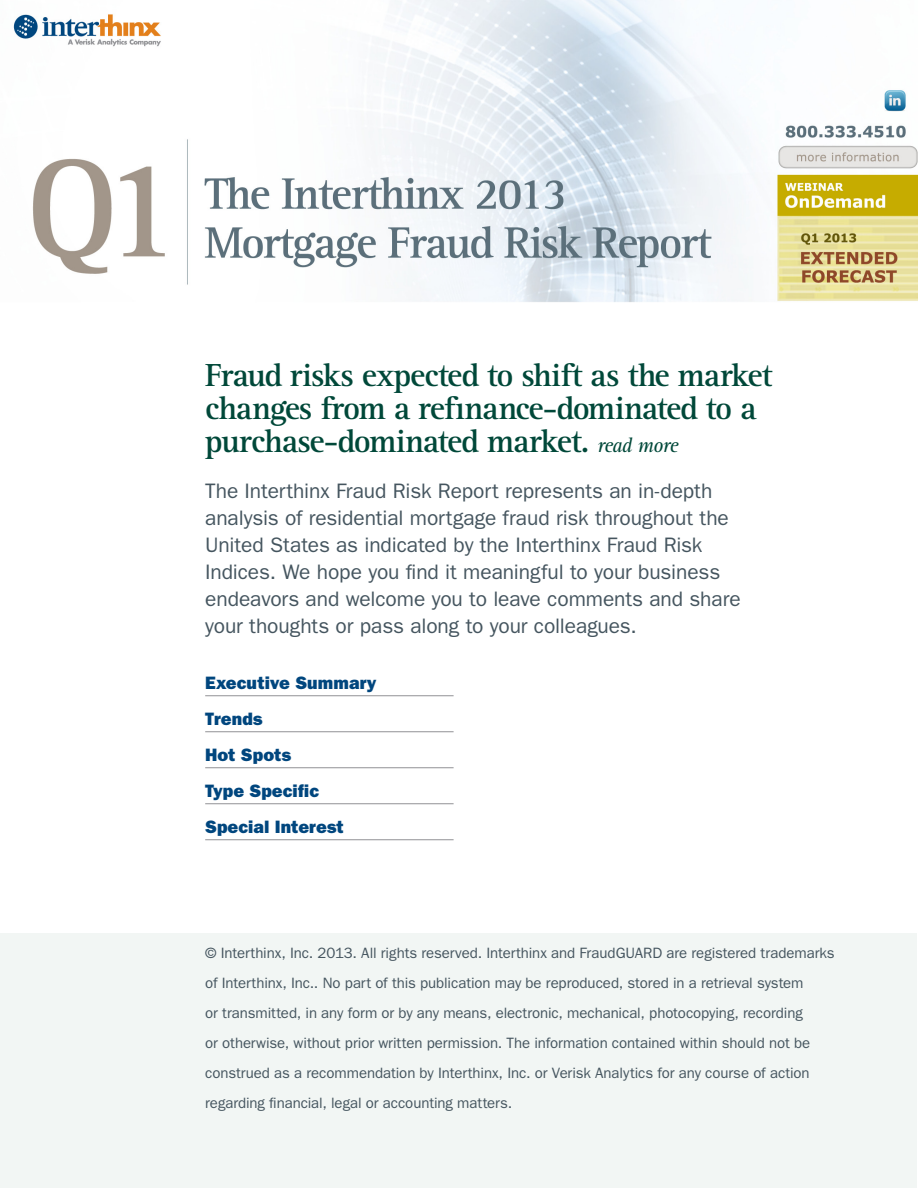
<style>
.page{position:relative;width:918px;height:1188px;background:#fff}
.page>*{position:absolute;margin:0;border:0;box-sizing:border-box;transform-origin:0 0}
.t1{font:700 33px/33px "Rotis Serif Std";letter-spacing:-.035em;color:#004839}
.t2{font:21px/27px "ITC Franklin Gothic Std";letter-spacing:-.005em;color:#45555f}
.t3{font:18px "ITC Franklin Gothic Std Hvy";color:#00467e}
.t4{font:15px/30px "ITC Franklin Gothic Std";letter-spacing:-.005em;color:#45555f}
.s1{font-weight:400;font-style:italic;font-size:21px}
</style>
<div class="page">
<div style="left:1px;top:933px;width:916px;height:254px;background:#f2f6f4"></div>
<img style="left:13px;top:0;width:905px;height:302px">
<hr style="left:205px;top:695px;width:249px;height:1px;background:#919295">
<hr style="left:205px;top:731px;width:249px;height:1px;background:#919295">
<hr style="left:205px;top:767px;width:249px;height:1px;background:#919295">
<hr style="left:205px;top:803px;width:249px;height:1px;background:#919295">
<hr style="left:205px;top:839px;width:249px;height:1px;background:#919295">
<p class="t1" style="left:205px;top:359px;width:569px">Fraud risks expected to shift as the market changes from a refinance-dominated to a purchase-dominated market. <span class="s1">read more</span></p>
<p class="t2" style="left:205px;top:478px;width:537px">The Interthinx Fraud Risk Report represents an in-depth analysis of residential mortgage fraud risk throughout the United States as indicated by the Interthinx Fraud Risk Indices. We hope you find it meaningful to your business endeavors and welcome you to leave comments and share your thoughts or pass along to your colleagues.</p>
<p class="t3" style="left:205px;top:672px;width:173px">Executive Summary</p>
<p class="t3" style="left:205px;top:708px;width:59px">Trends</p>
<p class="t3" style="left:205px;top:744px;width:87px">Hot Spots</p>
<p class="t3" style="left:205px;top:780px;width:115px">Type Specific</p>
<p class="t3" style="left:205px;top:816px;width:140px">Special Interest</p>
<p class="t4" style="left:205px;top:938px;width:631px">© Interthinx, Inc. 2013. All rights reserved. Interthinx and FraudGUARD are registered trademarks of Interthinx, Inc.. No part of this publication may be reproduced, stored in a retrieval system<br>or transmitted, in any form or by any means, electronic, mechanical, photocopying, recording<br>or otherwise, without prior written permission. The information contained within should not be construed as a recommendation by Interthinx, Inc. or Verisk Analytics for any course of action regarding financial, legal or accounting matters.</p>
</div>
